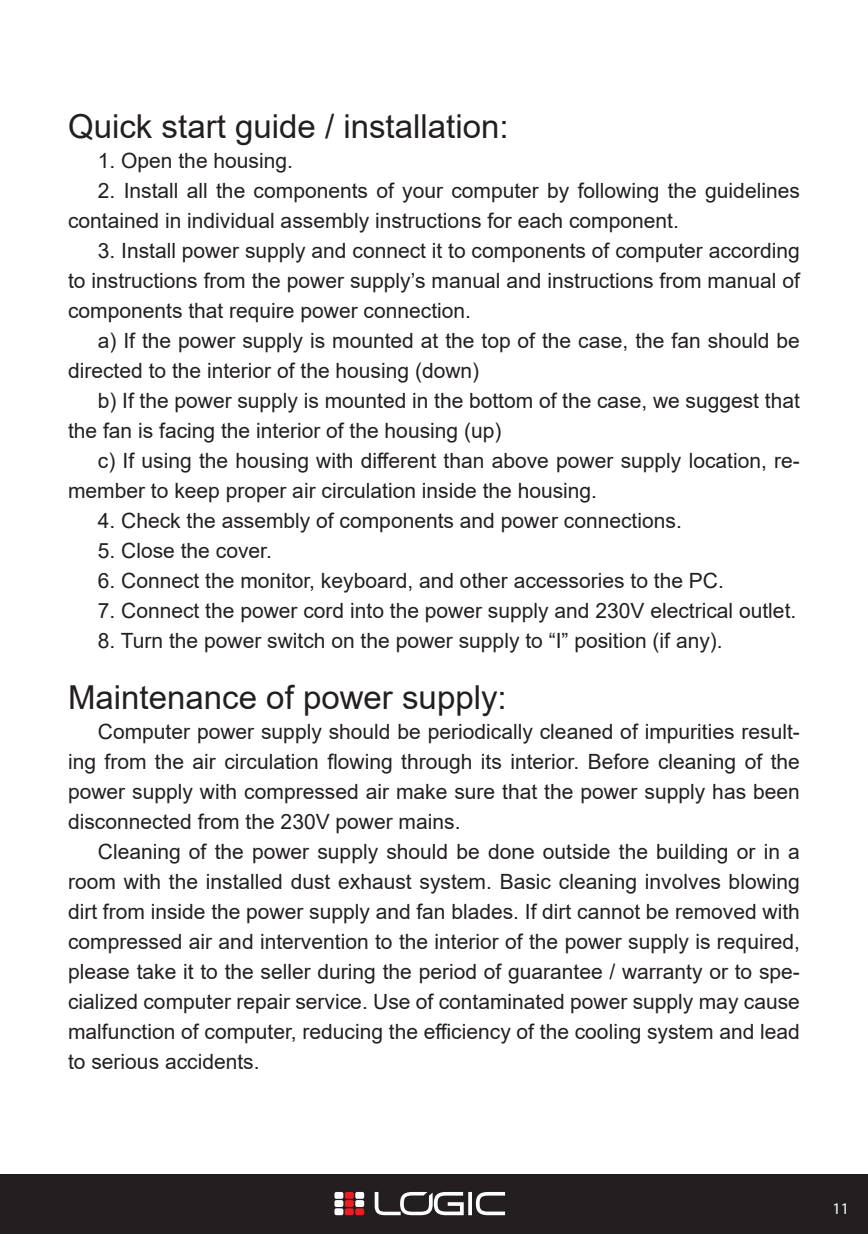
<style>
.page{position:relative;width:868px;height:1234px;background:#fff}
.page>*{position:absolute;margin:0;border:0;box-sizing:border-box;transform-origin:0 0}
.maly_tytul{font:33px "Arial";color:#231f20}
.tekst_kopia{font:21px/30px "Arial";color:#231f20}
.t1{font:16.2px "Myriad Pro";color:#fff}
</style>
<div class="page">
<div style="left:0;top:1174px;width:867px;height:59px;background:#231f20"></div>
<svg style="left:374px;top:1192px;width:131px;height:22px"></svg>
<div style="left:334px;top:1191px;width:9px;height:7px;background:#fff;border-radius:2px"></div>
<div style="left:345px;top:1191px;width:9px;height:7px;background:#ee1d23;border-radius:2px"></div>
<div style="left:355px;top:1191px;width:9px;height:7px;background:#fff;border-radius:2px"></div>
<svg style="left:334px;top:1199px;width:9px;height:7px"></svg>
<svg style="left:345px;top:1199px;width:9px;height:7px"></svg>
<svg style="left:355px;top:1199px;width:9px;height:7px"></svg>
<svg style="left:334px;top:1207px;width:9px;height:7px"></svg>
<svg style="left:345px;top:1207px;width:9px;height:7px"></svg>
<svg style="left:355px;top:1207px;width:9px;height:7px"></svg>
<p class="maly_tytul" style="left:68px;top:104px;width:442px">Quick start guide / installation:</p>
<p class="tekst_kopia" style="left:98px;top:145px;width:196px">1. Open the housing.</p>
<p class="tekst_kopia" style="left:68px;top:175px;width:733px;text-indent:30px">2. Install all the components of your computer by following the guidelines contained in individual assembly instructions for each component.</p>
<p class="tekst_kopia" style="left:68px;top:235px;width:733px;text-align:justify;text-indent:30px">3. Install power supply and connect it to components of computer according to instructions from the power supply’s manual and instructions from manual of components that require power connection.</p>
<p class="tekst_kopia" style="left:68px;top:325px;width:733px;text-indent:30px">a) If the power supply is mounted at the top of the case, the fan should be directed to the interior of the housing (down)</p>
<p class="tekst_kopia" style="left:68px;top:385px;width:733px;text-indent:30px">b) If the power supply is mounted in the bottom of the case, we suggest that the fan is facing the interior of the housing (up)</p>
<p class="tekst_kopia" style="left:68px;top:445px;width:733px;text-indent:30px">c) If using the housing with different than above power supply location, re&shy;member to keep proper air circulation inside the housing.</p>
<p class="tekst_kopia" style="left:98px;top:505px;width:585px">4. Check the assembly of components and power connections.</p>
<p class="tekst_kopia" style="left:98px;top:535px;width:175px">5. Close the cover.</p>
<p class="tekst_kopia" style="left:98px;top:565px;width:627px">6. Connect the monitor, keyboard, and other accessories to the PC.</p>
<p class="tekst_kopia" style="left:98px;top:595px;width:700px">7. Connect the power cord into the power supply and 230V electrical outlet.</p>
<p class="tekst_kopia" style="left:98px;top:625px;width:626px">8. Turn the power switch on the power supply to “I” position (if any).</p>
<p class="maly_tytul" style="left:68px;top:674px;width:440px">Maintenance of power supply:</p>
<p class="tekst_kopia" style="left:68px;top:715px;width:733px;text-align:justify;text-indent:30px">Computer power supply should be periodically cleaned of impurities result&shy;ing from the air circulation flowing through its interior. Before cleaning of the power supply with compressed air make sure that the power supply has been disconnected from the 230V power mains.</p>
<p class="tekst_kopia" style="left:68px;top:835px;width:733px;text-align:justify;text-indent:30px">Cleaning of the power supply should be done outside the building or in a room with the installed dust exhaust system. Basic cleaning involves blowing dirt from inside the power supply and fan blades. If dirt cannot be removed with compressed air and intervention to the interior of the power supply is required, please take it to the seller during the period of guarantee / warranty or to spe&shy;cialized computer repair service. Use of contaminated power supply may cause malfunction of computer, reducing the efficiency of the cooling system and lead to serious accidents.</p>
<p class="t1" style="left:832px;top:1198px;width:18px">11</p>
</div>
